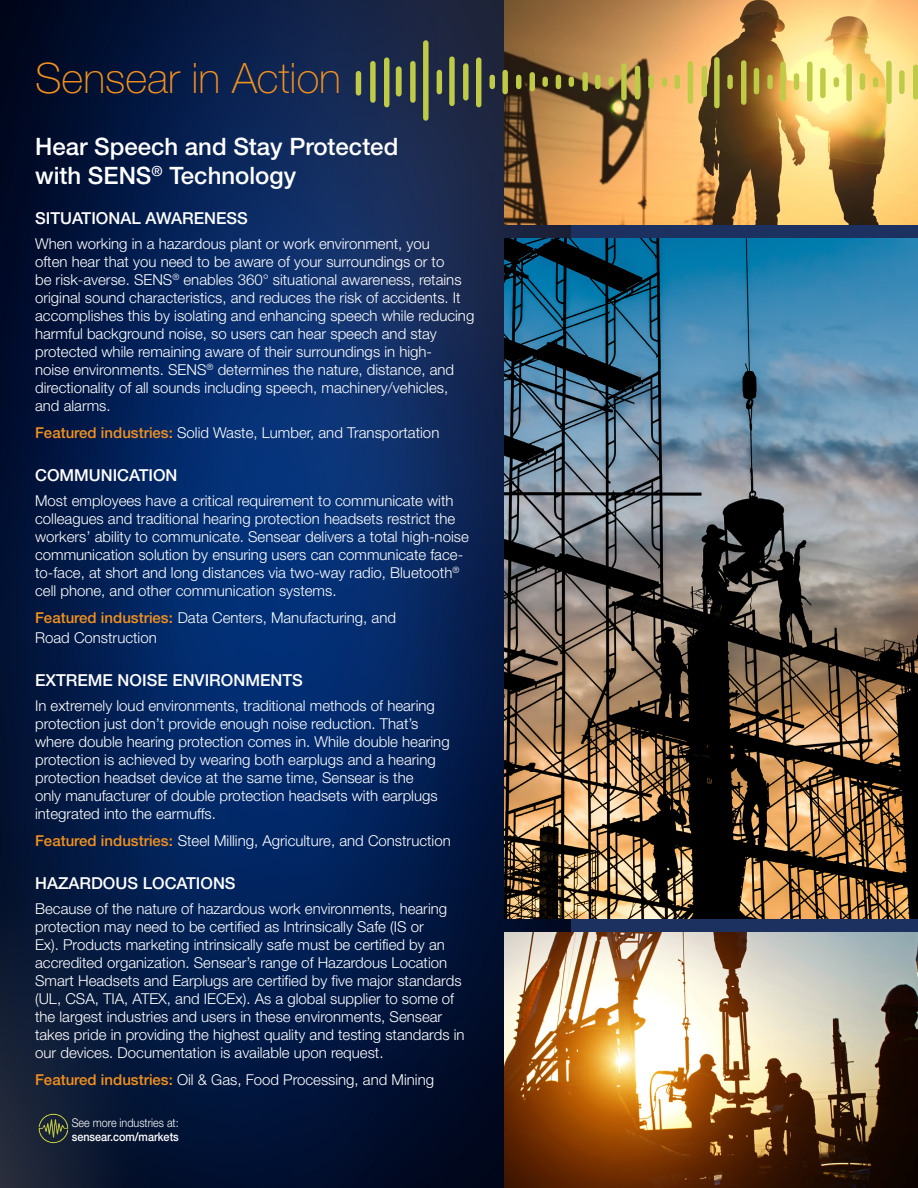
<style>
.page{position:relative;width:918px;height:1188px;background:#fff}
.page>*{position:absolute;margin:0;border:0;box-sizing:border-box;transform-origin:0 0}
.t1{font:100 42px "Helvetica Neue";color:#f4911e}
.t2{font:500 24px/28.5px "Helvetica Neue";color:#fff}
.t3{font:500 16.5px "Helvetica Neue";color:#fff}
.t4{font:300 15px/18px "Helvetica Neue";color:#fff}
.t5{font:300 12px "Helvetica Neue";color:#fff;scale:.9 1}
.t6{font:500 12px "Helvetica Neue";color:#fff;scale:.9 1}
.s1{font-weight:500;color:#f4911e}
</style>
<div class="page">
<img style="left:0;top:0;width:570px;height:1188px">
<img style="left:504px;top:0;width:414px;height:225px">
<img style="left:504px;top:238px;width:414px;height:681px">
<img style="left:504px;top:932px;width:414px;height:256px">
<div style="left:396px;top:69px;width:6px;height:25px;background:#bfca47"></div>
<div style="left:356px;top:74px;width:5px;height:19px;background:#bfca47"></div>
<div style="left:463px;top:66px;width:6px;height:32px;background:#bfca47"></div>
<div style="left:621px;top:66px;width:6px;height:32px;background:#bfca47"></div>
<div style="left:688px;top:64px;width:5px;height:37px;background:#bfca47"></div>
<div style="left:714px;top:60px;width:6px;height:46px;background:#bfca47"></div>
<div style="left:635px;top:68px;width:5px;height:29px;background:#bfca47"></div>
<div style="left:702px;top:68px;width:5px;height:27px;background:#bfca47"></div>
<div style="left:741px;top:63px;width:5px;height:39px;background:#bfca47"></div>
<div style="left:437px;top:72px;width:5px;height:20px;background:#bfca47"></div>
<div style="left:502px;top:72px;width:6px;height:20px;background:#bfca47"></div>
<div style="left:530px;top:75px;width:5px;height:14px;background:#bfca47"></div>
<div style="left:582px;top:75px;width:6px;height:14px;background:#bfca47"></div>
<div style="left:490px;top:77px;width:5px;height:9px;background:#bfca47"></div>
<div style="left:516px;top:77px;width:5px;height:9px;background:#bfca47"></div>
<div style="left:556px;top:77px;width:5px;height:9px;background:#bfca47"></div>
<div style="left:595px;top:77px;width:6px;height:9px;background:#bfca47"></div>
<div style="left:648px;top:77px;width:6px;height:9px;background:#bfca47"></div>
<div style="left:674px;top:77px;width:6px;height:9px;background:#bfca47"></div>
<div style="left:727px;top:77px;width:6px;height:9px;background:#bfca47"></div>
<div style="left:767px;top:77px;width:6px;height:9px;background:#bfca47"></div>
<div style="left:794px;top:76px;width:5px;height:11px;background:#bfca47"></div>
<div style="left:860px;top:76px;width:5px;height:11px;background:#bfca47"></div>
<svg style="left:834px;top:80px;width:5px;height:5px"></svg>
<svg style="left:873px;top:80px;width:5px;height:5px"></svg>
<div style="left:754px;top:71px;width:5px;height:21px;background:#bfca47"></div>
<div style="left:820px;top:71px;width:6px;height:25px;background:#bfca47"></div>
<div style="left:913px;top:67px;width:5px;height:30px;background:#bfca47"></div>
<div style="left:886px;top:63px;width:6px;height:38px;background:#bfca47"></div>
<div style="left:899px;top:73px;width:6px;height:18px;background:#bfca47"></div>
<div style="left:846px;top:66px;width:6px;height:33px;background:#bfca47"></div>
<div style="left:780px;top:64px;width:6px;height:35px;background:#bfca47"></div>
<div style="left:807px;top:64px;width:6px;height:35px;background:#bfca47"></div>
<svg style="left:542px;top:79px;width:6px;height:5px"></svg>
<svg style="left:569px;top:79px;width:5px;height:5px"></svg>
<svg style="left:609px;top:79px;width:5px;height:5px"></svg>
<svg style="left:662px;top:80px;width:5px;height:4px"></svg>
<div style="left:423px;top:43px;width:6px;height:75px;background:#bfca47"></div>
<div style="left:370px;top:64px;width:6px;height:36px;background:#bfca47"></div>
<div style="left:410px;top:64px;width:6px;height:36px;background:#bfca47"></div>
<div style="left:449px;top:59px;width:6px;height:44px;background:#bfca47"></div>
<div style="left:384px;top:60px;width:5px;height:45px;background:#bfca47"></div>
<div style="left:476px;top:60px;width:5px;height:45px;background:#bfca47"></div>
<img style="left:35px;top:1112px;width:35px;height:32px">
<p class="t1" style="left:35px;top:54px;width:307px">Sensear in Action</p>
<p class="t2" style="left:35px;top:132px;width:365px">Hear Speech and Stay Protected with SENS<sup>®</sup> Technology</p>
<p class="t3" style="left:35px;top:209px;width:214px">SITUATIONAL AWARENESS</p>
<p class="t4" style="left:35px;top:234px;width:441px">When working in a hazardous plant or work environment, you<br>often hear that you need to be aware of your surroundings or to<br>be risk-averse. SENS<sup>®</sup> enables 360° situational awareness, retains original sound characteristics, and reduces the risk of accidents. It accomplishes this by isolating and enhancing speech while reducing harmful background noise, so users can hear speech and stay protected while remaining aware of their surroundings in high-<br>noise environments. SENS<sup>®</sup> determines the nature, distance, and directionality of all sounds including speech, machinery/vehicles, and alarms.</p>
<p class="t4" style="left:35px;top:423px;width:406px"><span class="s1">Featured industries:</span> Solid Waste, Lumber, and Transportation</p>
<p class="t3" style="left:35px;top:466px;width:144px">COMMUNICATION</p>
<p class="t4" style="left:35px;top:492px;width:435px">Most employees have a critical requirement to communicate with colleagues and traditional hearing protection headsets restrict the workers’ ability to communicate. Sensear delivers a total high-noise communication solution by ensuring users can communicate face&shy;to-face, at short and long distances via two-way radio, Bluetooth<sup>® </sup>cell phone, and other communication systems.</p>
<p class="t4" style="left:35px;top:608px;width:362px;line-height:19.5px"><span class="s1">Featured industries:</span> Data Centers, Manufacturing, and<br>Road Construction</p>
<p class="t3" style="left:35px;top:671px;width:269px">EXTREME NOISE ENVIRONMENTS</p>
<p class="t4" style="left:35px;top:696px;width:416px">In extremely loud environments, traditional methods of hearing protection just don’t provide enough noise reduction. That’s where double hearing protection comes in. While double hearing protection is achieved by wearing both earplugs and a hearing protection headset device at the same time, Sensear is the<br>only manufacturer of double protection headsets with earplugs integrated into the earmuffs.</p>
<p class="t4" style="left:35px;top:831px;width:417px"><span class="s1">Featured industries:</span> Steel Milling, Agriculture, and Construction</p>
<p class="t3" style="left:35px;top:874px;width:202px">HAZARDOUS LOCATIONS</p>
<p class="t4" style="left:35px;top:900px;width:431px">Because of the nature of hazardous work environments, hearing protection may need to be certified as Intrinsically Safe (IS or<br>Ex). Products marketing intrinsically safe must be certified by an accredited organization. Sensear’s range of Hazardous Location Smart Headsets and Earplugs are certified by five major standards (UL, CSA, TIA, ATEX, and IECEx). As a global supplier to some of the largest industries and users in these environments, Sensear takes pride in providing the highest quality and testing standards in our devices. Documentation is available upon request.</p>
<p class="t4" style="left:35px;top:1071px;width:401px"><span class="s1">Featured industries:</span> Oil &amp; Gas, Food Processing, and Mining</p>
<p class="t5" style="left:72px;top:1115px;width:120px">See more industries at:</p>
<p class="t6" style="left:72px;top:1130px;width:120px">sensear.com/markets</p>
</div>
